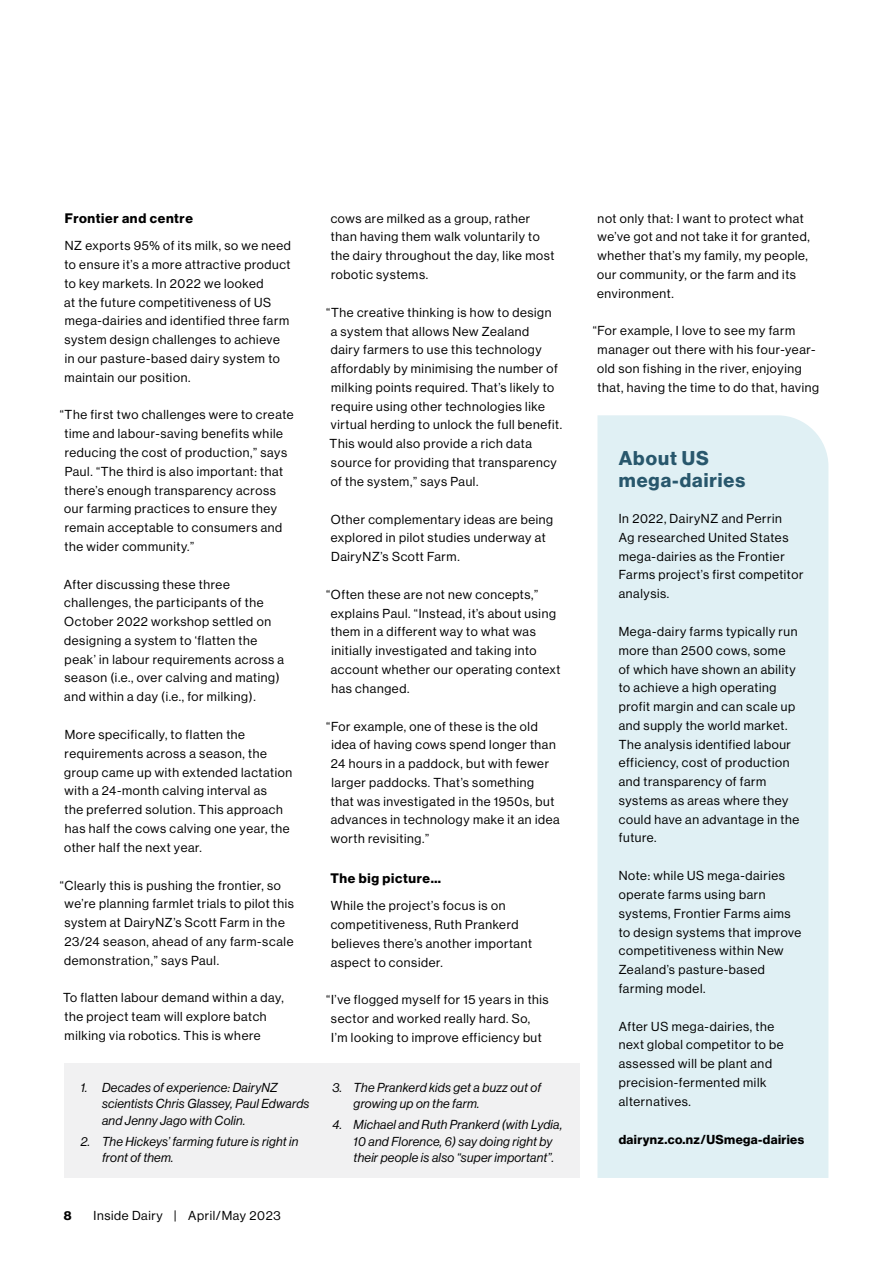
<style>
.page{position:relative;width:893px;height:1263px;background:#fff}
.page>*{position:absolute;margin:0;border:0;box-sizing:border-box;transform-origin:0 0}
.t1{font:19.5px/22.5px "N Haas Grotesk DS Pro 75 Bd";letter-spacing:.05em;color:#28576c}
.t2{font:13.5px "N Haas Grotesk DS Pro 75 Bd";letter-spacing:.05em;color:#000}
.t3{font:12.75px/18.8px "N Haas Grotesk DS Pro 55 Rg";letter-spacing:.05em;color:#000}
.t4{font:12.75px/16.5px "N Haas Grotesk DS Pro 56 It";letter-spacing:.02em;color:#000}
.t5{font:12.75px "N Haas Grotesk DS Pro 75 Bd";letter-spacing:.03em;color:#000}
</style>
<div class="page">
<div style="left:597px;top:415px;width:231px;height:763px;background:#e0f0f4"></div>
<div style="left:64px;top:1063px;width:516px;height:115px;background:#f1f1f2"></div>
<p class="t2" style="left:65px;top:210px;width:129px">Frontier and centre</p>
<p class="t3" style="left:64px;top:236px;width:228px">NZ exports 95% of its milk, so we need to ensure it’s a more attractive product to key markets. In 2022 we looked<br>at the future competitiveness of US mega-dairies and identified three farm system design challenges to achieve in our pasture-based dairy system to maintain our position.</p>
<p class="t3" style="left:64px;top:406px;width:231px;text-indent:-4px">“The first two challenges were to create time and labour-saving benefits while reducing the cost of production,” says Paul. “The third is also important: that there’s enough transparency across our farming practices to ensure they remain acceptable to consumers and the wider community.”</p>
<p class="t3" style="left:64px;top:575px;width:222px">After discussing these three challenges, the participants of the October 2022 workshop settled on designing a system to ‘flatten the peak’ in labour requirements across a season (i.e., over calving and mating) and within a day (i.e., for milking).</p>
<p class="t3" style="left:64px;top:725px;width:230px">More specifically, to flatten the requirements across a season, the group came up with extended lactation with a 24-month calving interval as<br>the preferred solution. This approach has half the cows calving one year, the other half the next year.</p>
<p class="t3" style="left:64px;top:876px;width:231px;text-indent:-4px">“Clearly this is pushing the frontier, so we’re planning farmlet trials to pilot this system at DairyNZ’s Scott Farm in the 23/24 season, ahead of any farm-scale demonstration,” says Paul.</p>
<p class="t3" style="left:63px;top:989px;width:222px">To flatten labour demand within a day, the project team will explore batch milking via robotics. This is where</p>
<p class="t4" style="left:102px;top:1079px;width:209px;text-indent:-21px">1. Decades of experience: DairyNZ scientists Chris Glassey, Paul Edwards and Jenny Jago with Colin.</p>
<p class="t4" style="left:102px;top:1133px;width:198px;text-indent:-21px">2. The Hickeys’ farming future is right in front of them.</p>
<p class="t3" style="left:331px;top:209px;width:225px">cows are milked as a group, rather than having them walk voluntarily to the dairy throughout the day, like most robotic systems.</p>
<p class="t3" style="left:326px;top:303px;width:237px">“The creative thinking is how to design<br>a system that allows New Zealand<br>dairy farmers to use this technology affordably by minimising the number of milking points required. That’s likely to require using other technologies like virtual herding to unlock the full benefit.<br>This would also provide a rich data source for providing that transparency of the system,” says Paul.</p>
<p class="t3" style="left:331px;top:510px;width:224px">Other complementary ideas are being explored in pilot studies underway at<br>DairyNZ’s Scott Farm.</p>
<p class="t3" style="left:331px;top:585px;width:231px;text-indent:-4px">“Often these are not new concepts,” explains Paul. “Instead, it’s about using them in a different way to what was initially investigated and taking into account whether our operating context has changed.</p>
<p class="t3" style="left:331px;top:717px;width:230px;text-indent:-4px">“For example, one of these is the old idea of having cows spend longer than 24 hours in a paddock, but with fewer larger paddocks. That’s something<br>that was investigated in the 1950s, but advances in technology make it an idea worth revisiting.”</p>
<p class="t2" style="left:330px;top:870px;width:112px">The big picture…</p>
<p class="t3" style="left:331px;top:896px;width:203px">While the project’s focus is on competitiveness, Ruth Prankerd believes there’s another important aspect to consider.</p>
<p class="t3" style="left:331px;top:991px;width:219px;text-indent:-5px">“I’ve flogged myself for 15 years in this sector and worked really hard. So,<br>I’m looking to improve efficiency but</p>
<p class="t4" style="left:354px;top:1079px;width:189px;text-indent:-21px">3. The Prankerd kids get a buzz out of growing up on the farm.</p>
<p class="t4" style="left:354px;top:1116px;width:210px;text-indent:-21px">4. Michael and Ruth Prankerd (with Lydia,<br>10 and Florence, 6) say doing right by their people is also “super important”.</p>
<p class="t5" style="left:64px;top:1208px;width:9px">8</p>
<p class="t3" style="left:93px;top:1207px;width:189px">Inside Dairy | April/May 2023</p>
<p class="t3" style="left:597px;top:209px;width:214px">not only that: I want to protect what we’ve got and not take it for granted, whether that’s my family, my people, our community, or the farm and its environment.</p>
<p class="t3" style="left:597px;top:322px;width:223px;text-indent:-4px">“For example, I love to see my farm manager out there with his four-year&shy;old son fishing in the river, enjoying that, having the time to do that, having</p>
<h1 class="t1" style="left:619px;top:447px;width:128px">About US mega-dairies</h1>
<p class="t3" style="left:619px;top:509px;width:186px">In 2022, DairyNZ and Perrin<br>Ag researched United States mega-dairies as the Frontier<br>Farms project’s first competitor analysis.</p>
<p class="t3" style="left:619px;top:622px;width:182px">Mega-dairy farms typically run more than 2500 cows, some of which have shown an ability to achieve a high operating profit margin and can scale up and supply the world market.<br>The analysis identified labour efficiency, cost of production and transparency of farm systems as areas where they could have an advantage in the future.</p>
<p class="t3" style="left:619px;top:866px;width:184px">Note: while US mega-dairies operate farms using barn systems, Frontier Farms aims to design systems that improve competitiveness within New<br>Zealand’s pasture-based farming model.</p>
<p class="t3" style="left:619px;top:1017px;width:166px">After US mega-dairies, the next global competitor to be assessed will be plant and precision-fermented milk alternatives.</p>
<p class="t5" style="left:619px;top:1132px;width:187px">dairynz.co.nz/USmega-dairies</p>
</div>
